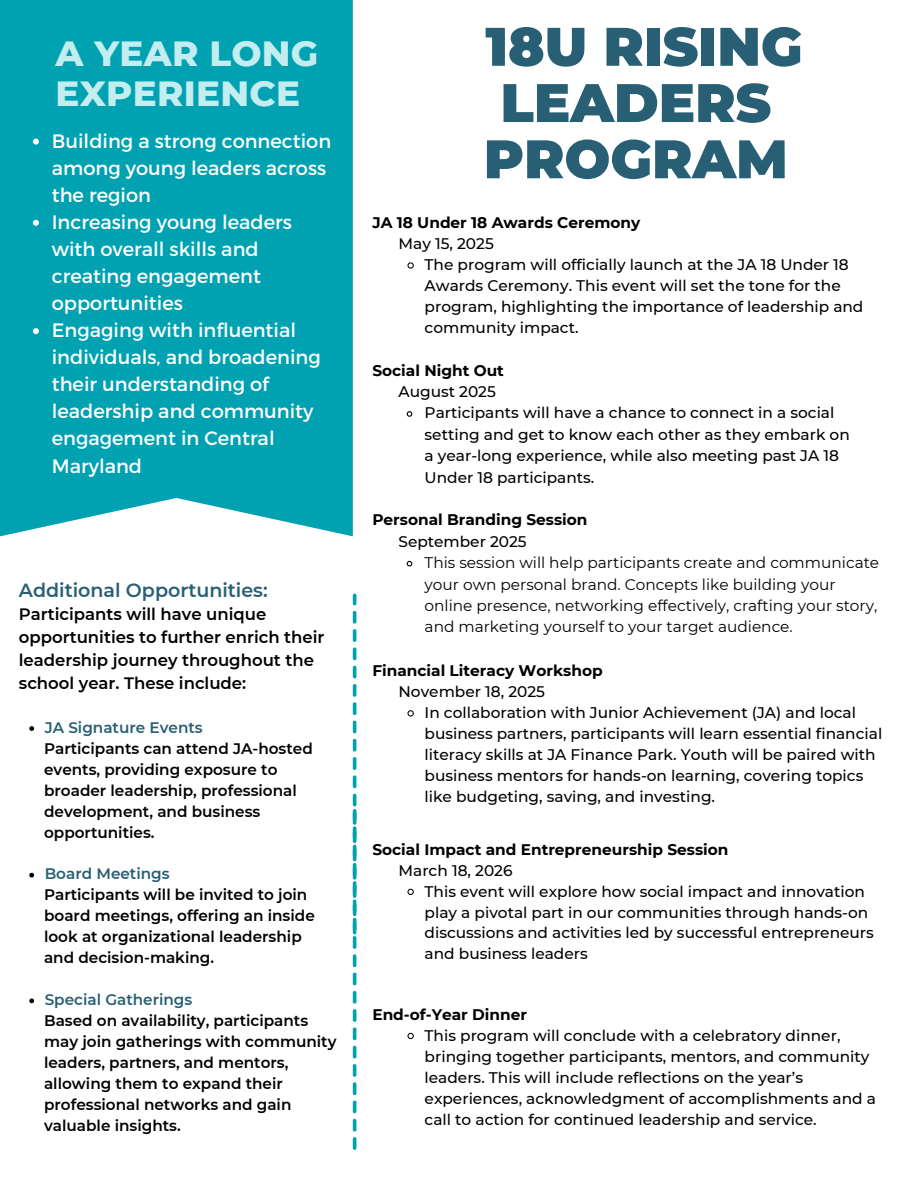
<style>
.page{position:relative;width:918px;height:1188px;background:#fff}
.page>*{position:absolute;margin:0;border:0;box-sizing:border-box;transform-origin:0 0}
.t1{font:900 54.15px/56.2px "Montserrat";color:#285f74;text-align:center}
.t2{font:800 35.7px/40px "Montserrat";letter-spacing:.01em;color:#c3edef}
.t3{font:19.35px/27.2px "Montserrat";color:#fff}
.t4{font:600 19.05px "Montserrat";color:#285f74}
.t5{font:600 16.5px/22.8px "Montserrat";color:#000}
.t6{font:500 15.3px/21px "Montserrat";color:#000}
.t7{font:600 15.3px/21px "Montserrat";color:#000}
.t8{font:15.3px/21.3px "Montserrat";color:#000}
.t9{font:700 15.3px "Montserrat";color:#000}
.t10{font:600 15.3px "Montserrat";color:#285f74}
.s1{color:#285f74}
</style>
<div class="page">
<div style="left:0;top:0;width:353px;height:536px;background:#00a2b2"></div>
<svg style="left:353px;top:739px;width:3px;height:49px"></svg>
<svg style="left:353px;top:721px;width:3px;height:12px"></svg>
<svg style="left:353px;top:666px;width:3px;height:49px"></svg>
<svg style="left:353px;top:611px;width:3px;height:49px"></svg>
<svg style="left:353px;top:594px;width:3px;height:11px"></svg>
<svg style="left:29px;top:726px;width:5px;height:5px"></svg>
<svg style="left:29px;top:873px;width:5px;height:5px"></svg>
<svg style="left:29px;top:998px;width:5px;height:5px"></svg>
<svg style="left:33px;top:139px;width:6px;height:6px"></svg>
<svg style="left:33px;top:220px;width:6px;height:6px"></svg>
<svg style="left:33px;top:328px;width:6px;height:6px"></svg>
<svg style="left:407px;top:262px;width:7px;height:7px"></svg>
<svg style="left:407px;top:710px;width:7px;height:7px"></svg>
<svg style="left:407px;top:888px;width:7px;height:7px"></svg>
<svg style="left:406px;top:560px;width:7px;height:7px"></svg>
<svg style="left:406px;top:411px;width:7px;height:6px"></svg>
<svg style="left:407px;top:1032px;width:7px;height:8px"></svg>
<svg style="left:353px;top:1119px;width:3px;height:31px"></svg>
<svg style="left:353px;top:1101px;width:3px;height:12px"></svg>
<svg style="left:353px;top:1046px;width:3px;height:49px"></svg>
<svg style="left:353px;top:991px;width:3px;height:49px"></svg>
<svg style="left:353px;top:973px;width:3px;height:12px"></svg>
<svg style="left:353px;top:794px;width:3px;height:173px"></svg>
<p class="t2" style="left:55px;top:33px;width:264px">A YEAR LONG<br>EXPERIENCE</p>
<h4 class="t3" style="left:52px;top:126px;width:281px">Building a strong connection among young leaders across the region</h4>
<p class="t3" style="left:52px;top:207px;width:242px">Increasing young leaders with overall skills and creating engagement opportunities</p>
<h4 class="t3" style="left:52px;top:316px;width:270px">Engaging with influential individuals, and broadening their understanding of leadership and community engagement in Central<br>Maryland</h4>
<h2 class="t4" style="left:19px;top:578px;width:250px">Additional Opportunities:</h2>
<h2 class="t5" style="left:19px;top:603px;width:307px">Participants will have unique opportunities to further enrich their leadership journey throughout the school year. These include:</h2>
<p class="t10" style="left:45px;top:718px;width:160px">JA Signature Events</p>
<p class="t7" style="left:44px;top:738px;width:270px">Participants can attend JA-hosted events, providing exposure to broader leadership, professional</p>
<p class="t7" style="left:44px;top:801px;width:218px">development, and business opportunities.</p>
<p class="t7" style="left:44px;top:863px;width:272px"><span class="s1">Board Meetings<br></span>Participants will be invited to join board meetings, offering an inside</p>
<h4 class="t7" style="left:44px;top:926px;width:259px">look at organizational leadership and decision-making.</h4>
<h4 class="t10" style="left:45px;top:990px;width:149px">Special Gatherings</h4>
<p class="t7" style="left:44px;top:1010px;width:294px">Based on availability, participants may join gatherings with community leaders, partners, and mentors, allowing them to expand their</p>
<h4 class="t7" style="left:44px;top:1094px;width:249px">professional networks and gain valuable insights.</h4>
<p class="t1" style="left:484px;top:18px;width:320px">18U RISING<br>LEADERS<br>PROGRAM</p>
<p class="t9" style="left:372px;top:213px;width:269px">JA 18 Under 18 Awards Ceremony</p>
<h1 class="t6" style="left:399px;top:233px;width:97px">May 15, 2025</h1>
<h4 class="t6" style="left:425px;top:254px;width:440px">The program will officially launch at the JA 18 Under 18<br>Awards Ceremony. This event will set the tone for the program, highlighting the importance of leadership and community impact.</h4>
<p class="t9" style="left:372px;top:361px;width:133px">Social Night Out</p>
<p class="t6" style="left:399px;top:381px;width:99px">August 2025</p>
<h4 class="t6" style="left:425px;top:402px;width:427px">Participants will have a chance to connect in a social setting and get to know each other as they embark on a year-long experience, while also meeting past JA 18<br>Under 18 participants.</h4>
<p class="t9" style="left:372px;top:511px;width:217px">Personal Branding Session</p>
<p class="t6" style="left:399px;top:531px;width:130px">September 2025</p>
<h4 class="t8" style="left:425px;top:552px;width:456px">This session will help participants create and communicate your own personal brand. Concepts like building your online presence, networking effectively, crafting your story, and marketing yourself to your target audience.</h4>
<p class="t9" style="left:372px;top:661px;width:232px">Financial Literacy Workshop</p>
<p class="t6" style="left:399px;top:681px;width:148px">November 18, 2025</p>
<h4 class="t6" style="left:425px;top:702px;width:459px">In collaboration with Junior Achievement (JA) and local business partners, participants will learn essential financial literacy skills at JA Finance Park. Youth will be paired with business mentors for hands-on learning, covering topics like budgeting, saving, and investing.</h4>
<p class="t9" style="left:372px;top:840px;width:358px">Social Impact and Entrepreneurship Session</p>
<p class="t6" style="left:399px;top:860px;width:116px">March 18, 2026</p>
<h4 class="t6" style="left:425px;top:881px;width:451px">This event will explore how social impact and innovation play a pivotal part in our communities through hands-on discussions and activities led by successful entrepreneurs and business leaders</h4>
<p class="t9" style="left:372px;top:1005px;width:156px">End-of-Year Dinner</p>
<p class="t6" style="left:425px;top:1025px;width:453px">This program will conclude with a celebratory dinner, bringing together participants, mentors, and community leaders. This will include reflections on the year’s experiences, acknowledgment of accomplishments and a call to action for continued leadership and service.</p>
</div>
